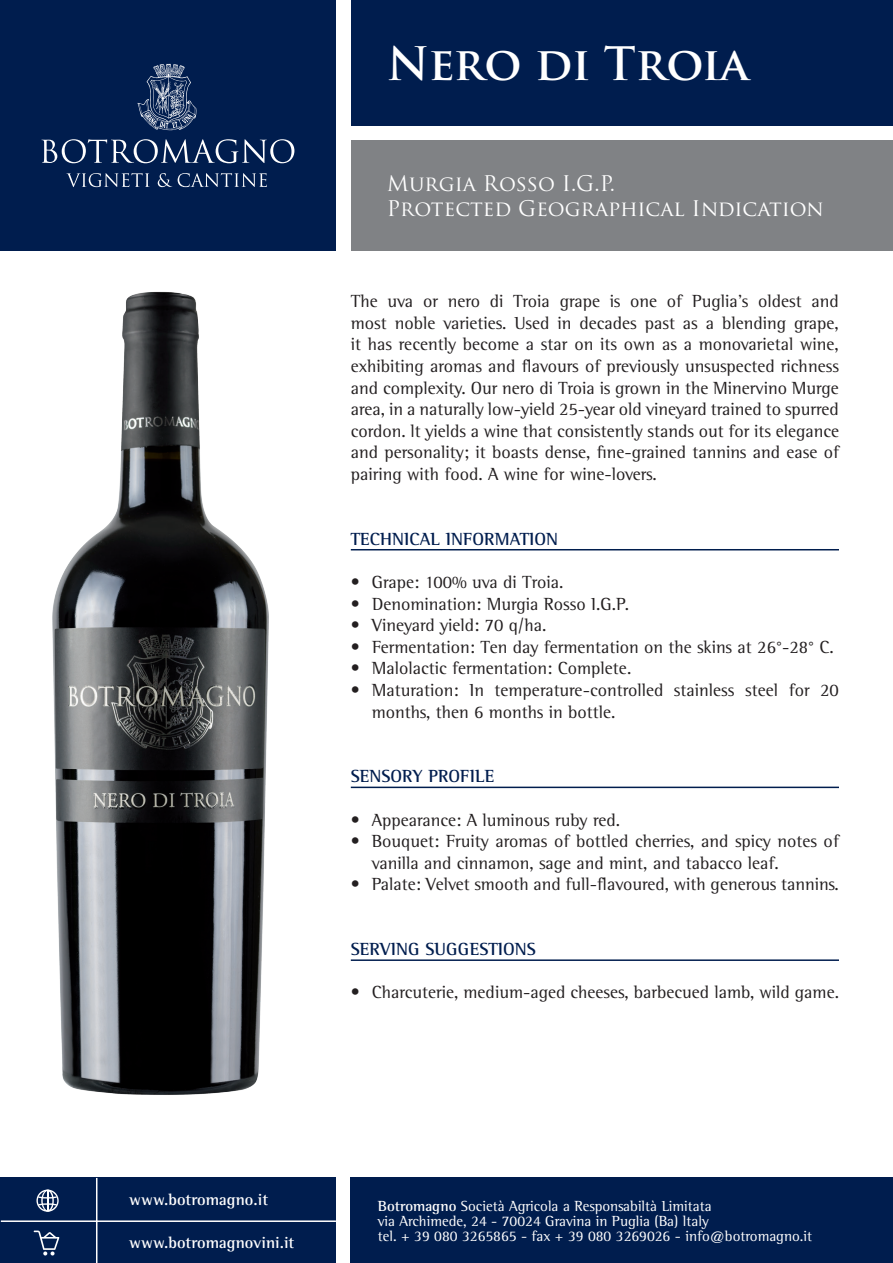
<style>
.page{position:relative;width:893px;height:1263px;background:#fff}
.page>*{position:absolute;margin:0;border:0;box-sizing:border-box;transform-origin:0 0}
.t1{font:700 45px "Trajan Pro";letter-spacing:-.005em;color:#fff}
.t2{font:21px/25.2px "Trajan Pro";color:#fff}
.t3{font:18px/21.6px "Rotis Semi Serif";color:#231f20}
.t4{font:700 18px "Rotis Semi Serif";color:#001d4e}
.t5{font:700 16.5px "Rotis Semi Serif";color:#fff}
.t6{font:15px/15px "Rotis Semi Serif";color:#fff}
.s1{font-weight:700}
</style>
<div class="page">
<div style="left:0;top:0;width:336px;height:251px;background:#001d4e"></div>
<div style="left:0;top:1178px;width:336px;height:85px;background:#001d4e"></div>
<div style="left:351px;top:1178px;width:542px;height:85px;background:#001d4e"></div>
<div style="left:351px;top:0;width:542px;height:125px;background:#001d4e"></div>
<div style="left:351px;top:140px;width:542px;height:111px;background:#808285"></div>
<svg style="left:34px;top:1230px;width:25px;height:25px"></svg>
<svg style="left:36px;top:1189px;width:23px;height:23px"></svg>
<hr style="left:96px;top:1178px;width:1px;height:85px;background:#fff">
<hr style="left:1px;top:1220px;width:335px;height:2px;background:#fff">
<svg style="left:138px;top:64px;width:58px;height:66px"></svg>
<svg style="left:41px;top:139px;width:253px;height:24px"></svg>
<svg style="left:66px;top:173px;width:84px;height:14px"></svg>
<svg style="left:158px;top:173px;width:14px;height:14px"></svg>
<svg style="left:178px;top:173px;width:89px;height:14px"></svg>
<hr style="left:351px;top:549px;width:488px;height:1px;background:#001d4e">
<hr style="left:351px;top:787px;width:488px;height:1px;background:#001d4e">
<hr style="left:351px;top:959px;width:488px;height:2px;background:#001d4e">
<img style="left:52px;top:291px;width:217px;height:804px">
<h1 class="t1" style="left:387px;top:35px;width:364px">Nero di Troia</h1>
<p class="t2" style="left:387px;top:170px;width:438px">Murgia Rosso I.G.P.<br>Protected Geographical Indication</p>
<p class="t3" style="left:351px;top:290px;width:490px;text-align:justify">The uva or nero di Troia grape is one of Puglia’s oldest and most noble varieties. Used in decades past as a blending grape, it has recently become a star on its own as a monovarietal wine, exhibiting aromas and flavours of previously unsuspected richness and complexity. Our nero di Troia is grown in the Minervino Murge area, in a naturally low-yield 25-year old vineyard trained to spurred cordon. lt yields a wine that consistently stands out for its elegance and personality; it boasts dense, fine-grained tannins and ease of pairing with food. A wine for wine-lovers.</p>
<p class="t4" style="left:351px;top:528px;width:209px">TECHNICAL INFORMATION</p>
<p class="t3" style="left:351px;top:571px;width:214px">• Grape: 100% uva di Troia.</p>
<p class="t3" style="left:351px;top:593px;width:280px">• Denomination: Murgia Rosso I.G.P.</p>
<p class="t3" style="left:351px;top:614px;width:197px">• Vineyard yield: 70 q/ha.</p>
<p class="t3" style="left:351px;top:636px;width:484px">• Fermentation: Ten day fermentation on the skins at 26°-28° C.</p>
<p class="t3" style="left:351px;top:657px;width:282px">• Malolactic fermentation: Complete.</p>
<p class="t3" style="left:372px;top:679px;width:469px;text-indent:-21px">• Maturation: In temperature-controlled stainless steel for 20 months, then 6 months in bottle.</p>
<p class="t4" style="left:351px;top:765px;width:145px">SENSORY PROFILE</p>
<p class="t3" style="left:351px;top:809px;width:271px">• Appearance: A luminous ruby red.</p>
<p class="t3" style="left:372px;top:830px;width:469px;text-indent:-21px">• Bouquet: Fruity aromas of bottled cherries, and spicy notes of vanilla and cinnamon, sage and mint, and tabacco leaf.</p>
<p class="t3" style="left:351px;top:873px;width:490px">• Palate: Velvet smooth and full-flavoured, with generous tannins.</p>
<p class="t4" style="left:351px;top:938px;width:186px">SERVING SUGGESTIONS</p>
<p class="t3" style="left:351px;top:981px;width:490px">• Charcuterie, medium-aged cheeses, barbecued lamb, wild game.</p>
<p class="t5" style="left:129px;top:1190px;width:140px">www.botromagno.it</p>
<p class="t5" style="left:129px;top:1232px;width:167px">www.botromagnovini.it</p>
<p class="t6" style="left:378px;top:1198px;width:436px"><span class="s1">Botromagno</span> Società Agricola a Responsabiltà Limitata<br>via Archimede, 24 - 70024 Gravina in Puglia (Ba) ltaly<br>tel. + 39 080 3265865 - fax + 39 080 3269026 - info@botromagno.it</p>
</div>
